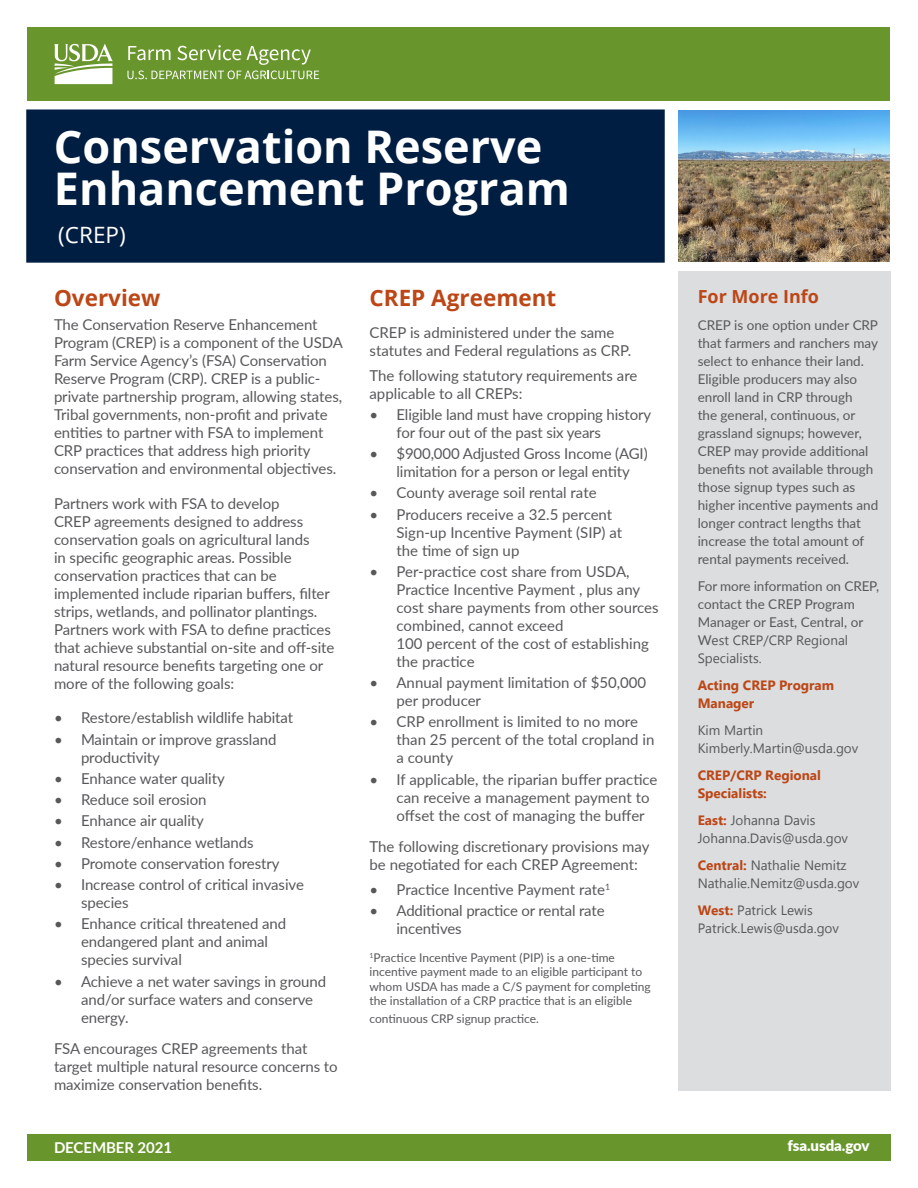
<style>
.page{position:relative;width:918px;height:1188px;background:#fff}
.page>*{position:absolute;margin:0;border:0;box-sizing:border-box;transform-origin:0 0}
.Fact_Sheet_Title{font:700 45px/42px "Open Sans";color:#fff}
.Body_Text{font:700 22.5px "Open Sans";color:#bc4616}
.Body_Subhead{font:700 22.5px "Open Sans";color:#bc4616}
.Fact_Sheet_Subtitle{font:22.5px "Open Sans";color:#fff}
.Sidebar_Text{font:700 18px "Open Sans";color:#bc4616}
.Body_Text-2{font:15px/18px "Lato";letter-spacing:-.005em;color:#57585a}
.Body_Text_White{font:700 15px "Lato";letter-spacing:-.005em;color:#fff}
.t1{font:900 15px "Lato";letter-spacing:-.005em;color:#fff}
.Sidebar_Text-2{font:13.5px/18px "Lato";color:#57585a}
.Sidebar_Text-3{font:13.5px/18px "Leelawadee UI";color:#57585a}
.Sidebar_Text-4{font:700 13.5px/18px "Leelawadee UI";color:#bc4616}
.Body_Text-3{font:12px/14.4px "Lato";color:#57585a}
.s1{font-family:"Leelawadee UI"}
.s2{font-weight:700;color:#bc4616}
</style>
<div class="page">
<div style="left:27px;top:1134px;width:864px;height:27px;background:#68962c"></div>
<div style="left:678px;top:272px;width:213px;height:819px;background:#dcdddf"></div>
<div style="left:26px;top:109px;width:639px;height:154px;background:#001e42;border:2px solid #001e42"></div>
<div style="left:27px;top:27px;width:863px;height:74px;background:#68962c"></div>
<svg style="left:127px;top:45px;width:192px;height:34px"></svg>
<svg style="left:54px;top:44px;width:59px;height:40px"></svg>
<img style="left:678px;top:110px;width:212px;height:152px">
<h1 class="Fact_Sheet_Title" style="left:54px;top:124px;width:518px">Conservation Reserve<br>Enhancement Program</h1>
<h1 class="Fact_Sheet_Subtitle" style="left:58px;top:219px;width:69px">(CREP)</h1>
<h2 class="Body_Subhead" style="left:54px;top:282px;width:108px">Overview</h2>
<p class="Body_Text-2" style="left:54px;top:315px;width:290px">The Conservation Reserve Enhancement Program (CREP) is a component of the USDA Farm Service Agency’s (FSA) Conservation Reserve Program (CRP). CREP is a public&shy;private partnership program, allowing states, Tribal governments, non-profit and private entities to partner with FSA to implement CRP practices that address high priority conservation and environmental objectives.</p>
<p class="Body_Text-2" style="left:54px;top:494px;width:282px">Partners work with FSA to develop<br>CREP agreements designed to address conservation goals on agricultural lands<br>in specific geographic areas. Possible conservation practices that can be implemented include riparian buffers, filter strips, wetlands, and pollinator plantings.<br>Partners work with FSA to define practices that achieve substantial on-site and off-site natural resource benefits targeting one or more of the following goals:</p>
<p class="Body_Text-2" style="left:54px;top:708px;width:241px">• Restore/establish wildlife habitat</p>
<p class="Body_Text-2" style="left:81px;top:730px;width:197px;text-indent:-27px">• Maintain or improve grassland productivity</p>
<p class="Body_Text-2" style="left:54px;top:769px;width:172px">• Enhance water quality</p>
<p class="Body_Text-2" style="left:54px;top:790px;width:154px">• Reduce soil erosion</p>
<p class="Body_Text-2" style="left:54px;top:811px;width:151px">• Enhance air quality</p>
<p class="Body_Text-2" style="left:54px;top:833px;width:201px">• Restore/enhance wetlands</p>
<p class="Body_Text-2" style="left:54px;top:854px;width:227px">• Promote conservation forestry</p>
<p class="Body_Text-2" style="left:81px;top:875px;width:224px;text-indent:-27px">• Increase control of critical invasive species</p>
<p class="Body_Text-2" style="left:81px;top:914px;width:207px;text-indent:-27px">• Enhance critical threatened and endangered plant and animal species survival</p>
<p class="Body_Text-2" style="left:81px;top:972px;width:247px;text-indent:-27px">• Achieve a net water savings in ground and/or surface waters and conserve energy.</p>
<p class="Body_Text-2" style="left:54px;top:1039px;width:285px">FSA encourages CREP agreements that target multiple natural resource concerns to maximize conservation benefits.</p>
<p class="Body_Text" style="left:370px;top:282px;width:188px">CREP Agreement</p>
<p class="Body_Text-2" style="left:370px;top:323px;width:263px">CREP is administered under the same statutes and Federal regulations as CRP.</p>
<p class="Body_Text-2" style="left:370px;top:366px;width:269px">The following statutory requirements are applicable to all CREPs:</p>
<p class="Body_Text-2" style="left:397px;top:405px;width:256px;text-indent:-27px">• Eligible land must have cropping history for four out of the past six years</p>
<p class="Body_Text-2" style="left:397px;top:444px;width:253px;text-indent:-27px">• $900,000 Adjusted Gross Income (AGI) limitation for a person or legal entity</p>
<p class="Body_Text-2" style="left:370px;top:483px;width:229px">• County average soil rental rate</p>
<p class="Body_Text-2" style="left:397px;top:505px;width:227px;text-indent:-27px">• Producers receive a 32.5 percent<br>Sign-up Incentive Payment (SIP) at the time of sign up</p>
<p class="Body_Text-2" style="left:397px;top:562px;width:264px;text-indent:-27px">• Per-practice cost share from USDA,<br>Practice Incentive Payment , plus any cost share payments from other sources combined, cannot exceed<br>100 percent of the cost of establishing the practice</p>
<p class="Body_Text-2" style="left:397px;top:673px;width:251px;text-indent:-27px">• Annual payment limitation of $50,000 per producer</p>
<p class="Body_Text-2" style="left:397px;top:712px;width:259px;text-indent:-27px">• CRP enrollment is limited to no more than 25 percent of the total cropland in a county</p>
<p class="Body_Text-2" style="left:397px;top:770px;width:263px;text-indent:-27px">• If applicable, the riparian buffer practice can receive a management payment to offset the cost of managing the buffer</p>
<p class="Body_Text-2" style="left:370px;top:837px;width:281px">The following discretionary provisions may be negotiated for each CREP Agreement:</p>
<p class="Body_Text-2" style="left:370px;top:880px;width:242px">• Practice Incentive Payment rate<sup>1</sup></p>
<p class="Body_Text-2" style="left:397px;top:901px;width:210px;text-indent:-27px">• Additional practice or rental rate incentives</p>
<p class="Body_Text-3" style="left:370px;top:950px;width:283px"><sup>1</sup>Practice Incentive Payment (PIP) is a one-time incentive payment made to an eligible participant to whom USDA has made a C/S payment for completing the installation of a CRP practice that is an eligible</p>
<p class="Body_Text-3" style="left:370px;top:1011px;width:171px">continuous CRP signup practice.</p>
<p class="Sidebar_Text" style="left:698px;top:284px;width:123px">For More Info</p>
<p class="Sidebar_Text-2" style="left:698px;top:316px;width:182px">CREP is one option under CRP that farmers and ranchers may select to enhance their land.<br>Eligible producers may also enroll land in CRP through<br>the general, continuous, or grassland signups; however,<br>CREP may provide additional benefits not available through those signup types such as higher incentive payments and longer contract lengths that increase the total amount of rental payments received.</p>
<p class="Sidebar_Text-2" style="left:698px;top:577px;width:183px">For more information on CREP, contact the CREP Program<br>Manager or East, Central, or<br>W<span class="s1">est CREP/CRP Regional<br>Specialists.</span></p>
<p class="Sidebar_Text-4" style="left:698px;top:675px;width:138px">Acting CREP Program<br>Manager</p>
<p class="Sidebar_Text-3" style="left:698px;top:720px;width:162px">Kim Martin<br>Kimberly.Martin@usda.gov</p>
<p class="Sidebar_Text-4" style="left:698px;top:765px;width:125px">CREP/CRP Regional<br>Specialists:</p>
<p class="Sidebar_Text-3" style="left:698px;top:810px;width:152px"><span class="s2">East:</span> Johanna Davis<br>Johanna.Davis@usda.gov</p>
<p class="Sidebar_Text-3" style="left:698px;top:855px;width:163px"><span class="s2">Central:</span> Nathalie Nemitz<br>Nathalie.Nemitz@usda.gov</p>
<p class="Sidebar_Text-3" style="left:698px;top:900px;width:143px"><span class="s2">West:</span> Patrick Lewis<br>Patrick.Lewis@usda.gov</p>
<p class="Body_Text_White" style="left:54px;top:1137px;width:120px">DECEMBER 2021</p>
<p class="t1" style="left:787px;top:1135px;width:84px">fsa.usda.gov</p>
</div>
